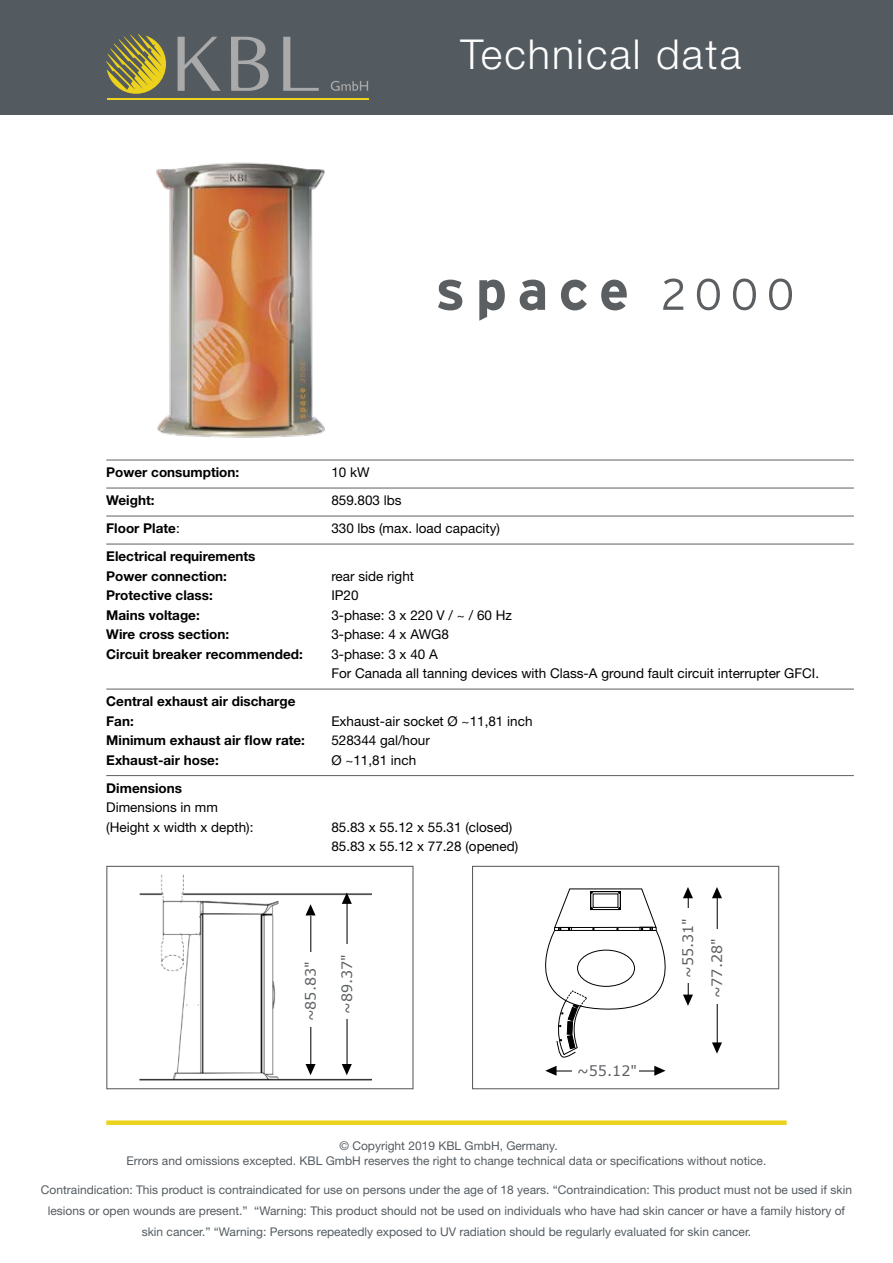
<style>
.page{position:relative;width:893px;height:1263px;background:#fff}
.page>*{position:absolute;margin:0;border:0;box-sizing:border-box;transform-origin:0 0}
.t1{font:300 41.25px "Helvetica Neue LT Std";letter-spacing:.05em;color:#fff}
.t2{font:14.25px "Verdana";color:#5c5f62}
.t3{font:13.5px/19.5px "Helvetica Neue LT Std";color:#000}
.t4{font:700 13.5px/19.5px "Helvetica Neue LT Std";color:#000}
.t5{font:12px/21px "Helvetica Neue LT Std";color:#545b60;text-align:center}
.s1{font-weight:400}
</style>
<div class="page">
<div style="left:0;top:0;width:893px;height:115px;background:#545b60"></div>
<hr style="left:106px;top:460px;width:748px;height:1px;background:#5c5f62">
<hr style="left:106px;top:488px;width:748px;height:1px;background:#5c5f62">
<hr style="left:106px;top:516px;width:748px;height:1px;background:#5c5f62">
<hr style="left:106px;top:544px;width:748px;height:1px;background:#5c5f62">
<hr style="left:106px;top:689px;width:748px;height:1px;background:#5c5f62">
<hr style="left:106px;top:775px;width:748px;height:1px;background:#5c5f62">
<svg style="left:283px;top:37px;width:36px;height:54px"></svg>
<svg style="left:178px;top:37px;width:43px;height:54px"></svg>
<svg style="left:231px;top:36px;width:38px;height:55px"></svg>
<hr style="left:107px;top:99px;width:261px;height:1px;background:#ecd21c">
<svg style="left:106px;top:34px;width:60px;height:60px"></svg>
<svg style="left:331px;top:81px;width:37px;height:10px"></svg>
<img style="left:156px;top:162px;width:169px;height:276px">
<svg style="left:438px;top:280px;width:24px;height:30px"></svg>
<svg style="left:479px;top:280px;width:26px;height:41px"></svg>
<svg style="left:520px;top:280px;width:25px;height:30px"></svg>
<svg style="left:561px;top:280px;width:26px;height:30px"></svg>
<svg style="left:601px;top:280px;width:26px;height:30px"></svg>
<svg style="left:663px;top:279px;width:20px;height:31px"></svg>
<svg style="left:697px;top:279px;width:23px;height:31px"></svg>
<svg style="left:733px;top:279px;width:23px;height:31px"></svg>
<svg style="left:769px;top:279px;width:23px;height:31px"></svg>
<img style="left:140px;top:874px;width:232px;height:207px">
<div style="left:106px;top:866px;width:308px;height:223px;border:1px solid #5c5f62"></div>
<hr style="left:310px;top:916px;width:1px;height:149px;background:#000">
<svg style="left:306px;top:1064px;width:10px;height:11px"></svg>
<svg style="left:306px;top:904px;width:10px;height:11px"></svg>
<div style="left:305px;top:952px;width:11px;height:74px;background:#fff"></div>
<hr style="left:347px;top:898px;width:1px;height:167px;background:#000">
<svg style="left:342px;top:1064px;width:10px;height:11px"></svg>
<svg style="left:342px;top:892px;width:10px;height:12px"></svg>
<div style="left:341px;top:944px;width:11px;height:75px;background:#fff"></div>
<svg style="left:545px;top:888px;width:121px;height:169px"></svg>
<div style="left:472px;top:866px;width:307px;height:223px;border:1px solid #5c5f62"></div>
<hr style="left:555px;top:1070px;width:105px;height:1px;background:#000">
<svg style="left:545px;top:1066px;width:12px;height:10px"></svg>
<svg style="left:654px;top:1066px;width:12px;height:10px"></svg>
<div style="left:572px;top:1065px;width:67px;height:17px;background:#fff"></div>
<hr style="left:717px;top:897px;width:1px;height:149px;background:#000">
<svg style="left:712px;top:1042px;width:10px;height:12px"></svg>
<svg style="left:712px;top:887px;width:10px;height:11px"></svg>
<div style="left:711px;top:929px;width:12px;height:74px;background:#fff"></div>
<hr style="left:688px;top:897px;width:1px;height:105px;background:#000">
<svg style="left:683px;top:994px;width:10px;height:12px"></svg>
<svg style="left:683px;top:887px;width:10px;height:11px"></svg>
<div style="left:682px;top:908px;width:28px;height:75px;background:#fff"></div>
<div style="left:106px;top:1120px;width:681px;height:5px;background:#ecd21c"></div>
<h1 class="t1" style="left:460px;top:29px;width:282px">Technical data</h1>
<p class="t4" style="left:106px;top:462px;width:134px">Power consumption:</p>
<p class="t3" style="left:331px;top:463px;width:40px">10 kW</p>
<p class="t4" style="left:106px;top:490px;width:50px">Weight:</p>
<p class="t3" style="left:331px;top:491px;width:72px">859.803 lbs</p>
<p class="t4" style="left:106px;top:518px;width:75px">Floor Plate<span class="s1">:</span></p>
<p class="t3" style="left:331px;top:519px;width:170px">330 lbs (max. load capacity)</p>
<p class="t4" style="left:106px;top:546px;width:151px">Electrical requirements<br>Power connection:</p>
<p class="t3" style="left:331px;top:566px;width:84px">rear side right</p>
<p class="t4" style="left:106px;top:585px;width:108px">Protective class:</p>
<p class="t3" style="left:331px;top:586px;width:29px">IP20</p>
<p class="t4" style="left:106px;top:605px;width:95px">Mains voltage:</p>
<p class="t3" style="left:331px;top:605px;width:182px">3-phase: 3 x 220 V / ~ / 60 Hz</p>
<p class="t4" style="left:106px;top:624px;width:124px">Wire cross section:</p>
<p class="t3" style="left:331px;top:625px;width:119px">3-phase: 4 x AWG8</p>
<p class="t4" style="left:106px;top:644px;width:198px">Circuit breaker recommended:</p>
<p class="t3" style="left:331px;top:644px;width:489px">3-phase: 3 x 40 A<br>For Canada all tanning devices with Class-A ground fault circuit interrupter GFCI.</p>
<p class="t4" style="left:106px;top:691px;width:191px">Central exhaust air discharge<br>Fan:</p>
<p class="t3" style="left:331px;top:711px;width:203px">Exhaust-air socket Ø ~11,81 inch</p>
<p class="t4" style="left:106px;top:730px;width:200px">Minimum exhaust air flow rate:</p>
<p class="t3" style="left:331px;top:731px;width:100px">528344 gal/hour</p>
<p class="t4" style="left:106px;top:750px;width:114px">Exhaust-air hose:</p>
<p class="t3" style="left:331px;top:750px;width:86px">Ø ~11,81 inch</p>
<p class="t4" style="left:106px;top:778px;width:77px">Dimensions</p>
<p class="t3" style="left:106px;top:798px;width:149px">Dimensions in mm (Height x width x depth):</p>
<p class="t3" style="left:331px;top:817px;width:188px">85.83 x 55.12 x 55.31 (closed)<br>85.83 x 55.12 x 77.28 (opened)</p>
<p class="t2" style="left:301px;top:1021px;width:61px;rotate:-90deg">~85.83"</p>
<p class="t2" style="left:337px;top:1014px;width:61px;rotate:-90deg">~89.37"</p>
<p class="t2" style="left:577px;top:1061px;width:61px">~55.12"</p>
<p class="t2" style="left:678px;top:978px;width:61px;rotate:-90deg">~55.31"</p>
<p class="t2" style="left:707px;top:998px;width:61px;rotate:-90deg">~77.28"</p>
<p class="t5" style="left:127px;top:1139px;width:641px;line-height:14.4px">© Copyright 2019 KBL GmbH, Germany.<br>Errors and omissions excepted. KBL GmbH reserves the right to change technical data or specifications without notice.</p>
<p class="t5" style="left:41px;top:1179px;width:813px">Contraindication: This product is contraindicated for use on persons under the age of 18 years. “Contraindication: This product must not be used if skin lesions or open wounds are present.” “Warning: This product should not be used on individuals who have had skin cancer or have a family history of skin cancer.” “Warning: Persons repeatedly exposed to UV radiation should be regularly evaluated for skin cancer.</p>
</div>
